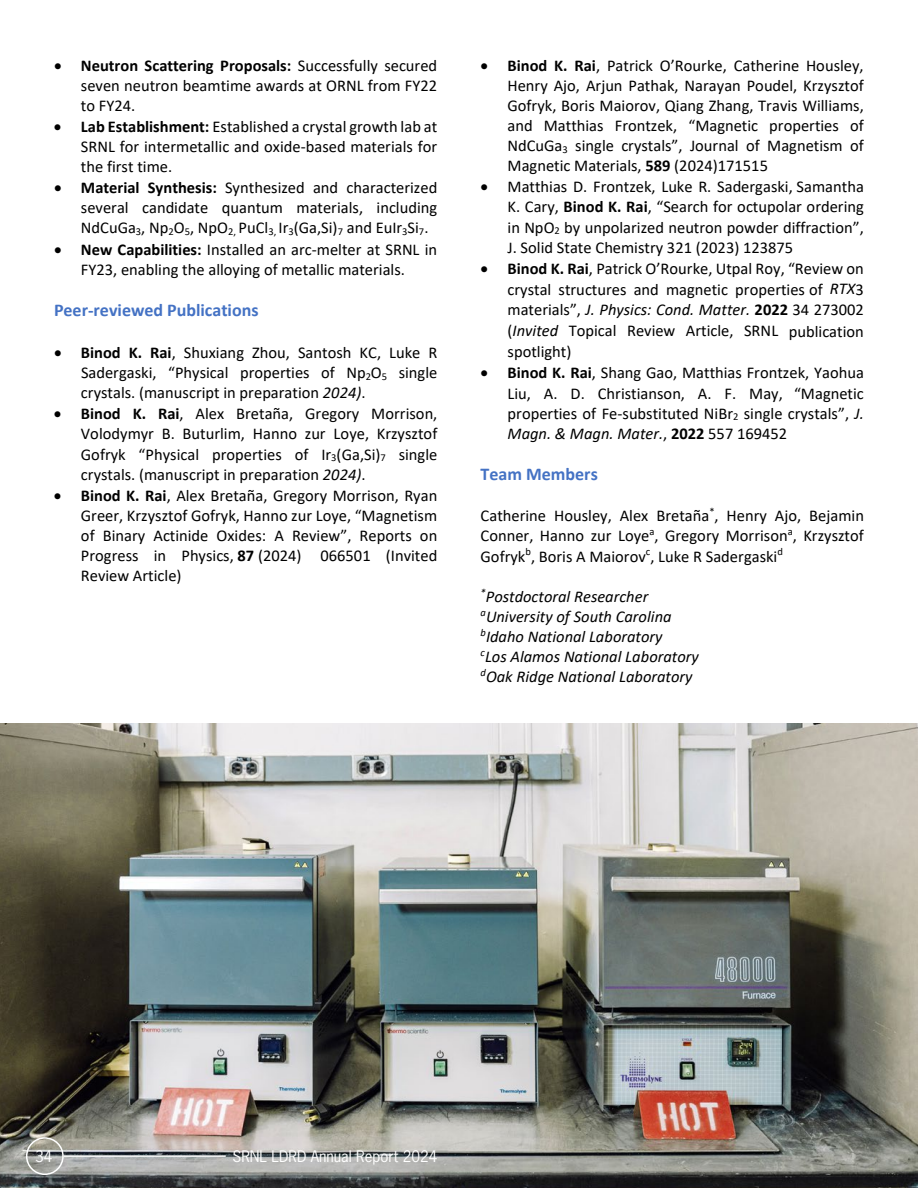
<style>
.page{position:relative;width:918px;height:1188px;background:#fff}
.page>*{position:absolute;margin:0;border:0;box-sizing:border-box;transform-origin:0 0}
.t1{font:700 18px "Calibri";color:#4472c4}
.t2{font:16.5px/20.1px "Calibri";color:#000;text-align:justify}
.t3{font:italic 16.5px/20.1px "Calibri";color:#000}
.t4{font:15px "News Gothic Std";color:#fff}
.s1{font-weight:700}
.s2{font-style:italic}
</style>
<div class="page">
<img style="left:0;top:724px;width:918px;height:464px">
<div style="left:26px;top:1137px;width:38px;height:38px;border:2px solid #fff;border-radius:50%"></div>
<hr style="left:64px;top:1155px;width:162px;height:2px;background:#fff">
<p class="t2" style="left:81px;top:55px;width:358px;text-indent:-27px">• <span class="s1">Neutron Scattering Proposals:</span> Successfully secured seven neutron beamtime awards at ORNL from FY22 to FY24.</p>
<p class="t2" style="left:81px;top:116px;width:358px;text-indent:-27px">• <span class="s1">Lab Establishment:</span> Established a crystal growth lab at SRNL for intermetallic and oxide-based materials for the first time.</p>
<p class="t2" style="left:81px;top:177px;width:358px;text-indent:-27px">• <span class="s1">Material Synthesis:</span> Synthesized and characterized several candidate quantum materials, including NdCuGa<sub>3</sub>, Np<sub>2</sub>O<sub>5</sub>, NpO<sub>2,</sub> PuCl<sub>3,</sub> Ir<sub>3</sub>(Ga,Si)<sub>7</sub> and EuIr<sub>3</sub>Si<sub>7</sub>.</p>
<p class="t2" style="left:54px;top:239px;width:385px;text-align:center">• <span class="s1">New Capabilities:</span> Installed an arc-melter at SRNL in<br>FY23, enabling the alloying of metallic materials.</p>
<p class="t1" style="left:54px;top:298px;width:206px">Peer-reviewed Publications</p>
<p class="t2" style="left:81px;top:342px;width:358px;text-indent:-27px">• <span class="s1">Binod K. Rai</span>, Shuxiang Zhou, Santosh KC, Luke R Sadergaski, “Physical properties of Np<sub>2</sub>O<sub>5</sub> single crystals. (manuscript in preparation <span class="s2">2024)</span>.</p>
<p class="t2" style="left:81px;top:403px;width:358px;text-indent:-27px">• <span class="s1">Binod K. Rai</span>, Alex Bretaña, Gregory Morrison, Volodymyr B. Buturlim, Hanno zur Loye, Krzysztof Gofryk “Physical properties of Ir<sub>3</sub>(Ga,Si)<sub>7</sub> single crystals. (manuscript in preparation <span class="s2">2024)</span>.</p>
<p class="t2" style="left:81px;top:485px;width:358px;text-indent:-27px">• <span class="s1">Binod K. Rai</span>, Alex Bretaña, Gregory Morrison, Ryan Greer, Krzysztof Gofryk, Hanno zur Loye, “Magnetism of Binary Actinide Oxides: A Review”, Reports on Progress in Physics, <span class="s1">87</span> (2024) 066501 (Invited Review Article)</p>
<p class="t2" style="left:508px;top:55px;width:358px;text-indent:-27px">• <span class="s1">Binod K. Rai</span>, Patrick O’Rourke, Catherine Housley, Henry Ajo, Arjun Pathak, Narayan Poudel, Krzysztof Gofryk, Boris Maiorov, Qiang Zhang, Travis Williams, and Matthias Frontzek, “Magnetic properties of NdCuGa<sub>3</sub> single crystals”, Journal of Magnetism of Magnetic Materials, <span class="s1">589</span> (2024)171515</p>
<p class="t2" style="left:508px;top:176px;width:358px;text-indent:-27px">• Matthias D. Frontzek, Luke R. Sadergaski, Samantha K. Cary, <span class="s1">Binod K. Rai</span>, “Search for octupolar ordering in NpO<sub>2</sub> by unpolarized neutron powder diffraction”, J. Solid State Chemistry 321 (2023) 123875</p>
<p class="t2" style="left:481px;top:257px;width:385px;line-height:21.6px;text-align:right">• <span class="s1">Binod K. Rai</span>, Patrick O’Rourke, Utpal Roy, “Review on crystal structures and magnetic properties of <span class="s2">RTX</span>3</p>
<p class="t2" style="left:508px;top:300px;width:358px">materials”, <span class="s2">J. Physics: Cond. Matter.</span> <span class="s1">2022</span> 34 273002 (<span class="s2">Invited</span> Topical Review Article, SRNL publication</p>
<p class="t2" style="left:508px;top:341px;width:65px">spotlight)</p>
<p class="t2" style="left:508px;top:362px;width:358px;text-indent:-27px">• <span class="s1">Binod K. Rai</span>, Shang Gao, Matthias Frontzek, Yaohua Liu, A. D. Christianson, A. F. May, “Magnetic properties of Fe-substituted NiBr<sub>2</sub> single crystals”, <span class="s2">J.<br>Magn. &amp; Magn. Mater.</span>, <span class="s1">2022</span> 557 169452</p>
<p class="t1" style="left:481px;top:462px;width:119px">Team Members</p>
<p class="t2" style="left:481px;top:505px;width:385px">Catherine Housley, Alex Bretaña<sup>*</sup>, Henry Ajo, Bejamin Conner, Hanno zur Loye<sup>a</sup>, Gregory Morrison<sup>a</sup>, Krzysztof Gofryk<sup>b</sup>, Boris A Maiorov<sup>c</sup>, Luke R Sadergaski<sup>d</sup></p>
<p class="t3" style="left:481px;top:586px;width:220px"><sup>*</sup>Postdoctoral Researcher <sup>a</sup>University of South Carolina <sup>b</sup>Idaho National Laboratory<br><sup>c</sup>Los Alamos National Laboratory <sup>d</sup>Oak Ridge National Laboratory</p>
<p class="t4" style="left:35px;top:1147px;width:19px">34</p>
<p class="t4" style="left:232px;top:1147px;width:206px">SRNL LDRD Annual Report 2024</p>
</div>
